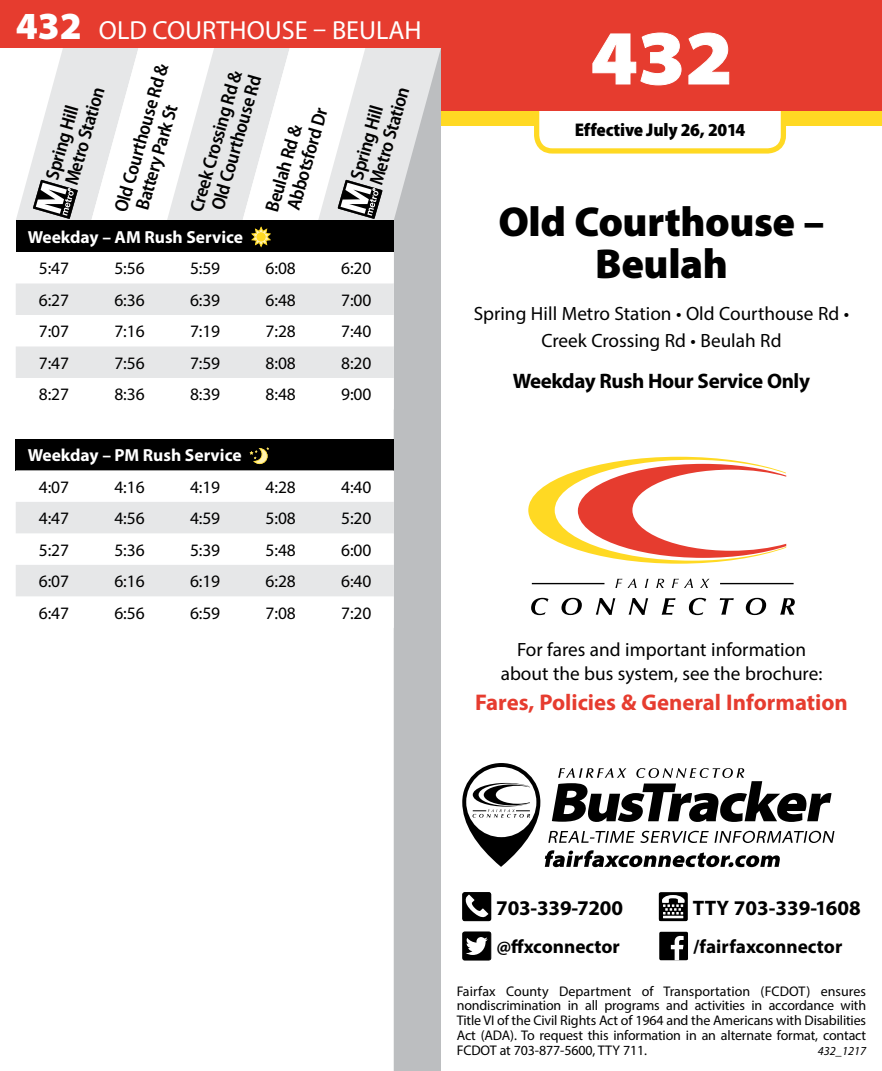
<style>
.page{position:relative;width:882px;height:1071px;background:#fff}
.page>*{position:absolute;margin:0;border:0;box-sizing:border-box;transform-origin:0 0}
.t1{font:900 semi-expanded 77px "Myriad Pro";color:#fff}
.t2{font:900 42px/42px "Myriad Pro";letter-spacing:-.01em;color:#000;text-align:center}
.t3{font:26.25px "Myriad Pro";color:#fff}
.t4{font:700 22.75px "Myriad Pro";color:#e63c2f}
.t5{font:700 21px "Myriad Pro";letter-spacing:-.02em;color:#000}
.t6{font:700 21px "Myriad Pro";color:#000}
.t7{font:19.25px/23.6px "Myriad Pro";color:#000;text-align:center}
.t8{font:600 semi-condensed 19.25px/20.1px "Myriad Pro";color:#000}
.t9{font:700 19.25px "Myriad Pro";color:#000}
.t10{font:900 semi-condensed 18.38px "Myriad Pro";letter-spacing:-.01em;color:#000}
.t11{font:17.5px "Myriad Pro";letter-spacing:-.005em;color:#000}
.t12{font:700 17.5px "Myriad Pro";color:#fff}
.t13{font:14px/14.9px "Myriad Pro";letter-spacing:-.01em;color:#000;text-align:justify}
.t14{font:italic 12.25px "Myriad Pro";color:#000}
.s1{font-weight:900;font-size:38.5px}
</style>
<div class="page">
<div style="left:441px;top:110px;width:441px;height:16px;background:#ffd923"></div>
<div style="left:537px;top:70px;width:246px;height:81px;background:#fff;border-radius:16px"></div>
<div style="left:534px;top:67px;width:252px;height:87px;border:5px solid #ffd923;border-radius:16px"></div>
<div style="left:441px;top:0;width:441px;height:110px;background:#e63c2f"></div>
<div style="left:394px;top:47px;width:47px;height:1024px;background:#bcbec0"></div>
<div style="left:0;top:0;width:441px;height:47px;background:#e63c2f"></div>
<svg style="left:528px;top:457px;width:258px;height:107px"></svg>
<svg style="left:531px;top:598px;width:18px;height:17px"></svg>
<svg style="left:561px;top:598px;width:21px;height:17px"></svg>
<svg style="left:596px;top:598px;width:19px;height:17px"></svg>
<svg style="left:629px;top:598px;width:19px;height:17px"></svg>
<svg style="left:662px;top:598px;width:14px;height:17px"></svg>
<svg style="left:689px;top:598px;width:17px;height:17px"></svg>
<svg style="left:720px;top:598px;width:14px;height:17px"></svg>
<svg style="left:746px;top:598px;width:20px;height:17px"></svg>
<svg style="left:780px;top:598px;width:15px;height:17px"></svg>
<svg style="left:615px;top:579px;width:22px;height:9px"></svg>
<svg style="left:645px;top:579px;width:4px;height:9px"></svg>
<svg style="left:656px;top:579px;width:8px;height:9px"></svg>
<svg style="left:672px;top:579px;width:21px;height:9px"></svg>
<svg style="left:700px;top:579px;width:10px;height:9px"></svg>
<hr style="left:532px;top:583px;width:72px;height:1px;background:#000">
<hr style="left:720px;top:583px;width:74px;height:1px;background:#000">
<svg style="left:462px;top:763px;width:372px;height:104px"></svg>
<div style="left:463px;top:932px;width:28px;height:28px;background:#000;border-radius:2px"></div>
<svg style="left:466px;top:937px;width:22px;height:18px"></svg>
<div style="left:462px;top:932px;width:29px;height:29px;border:1px solid #000;border-radius:2px"></div>
<svg style="left:464px;top:894px;width:27px;height:27px"></svg>
<div style="left:462px;top:892px;width:29px;height:29px;border:1px solid #000;border-radius:2px"></div>
<svg style="left:659px;top:932px;width:29px;height:29px"></svg>
<div style="left:659px;top:892px;width:29px;height:29px;background:#303030;border-radius:2px"></div>
<svg style="left:659px;top:893px;width:28px;height:28px"></svg>
<svg style="left:592px;top:32px;width:90px;height:54px"></svg>
<svg style="left:688px;top:32px;width:42px;height:53px"></svg>
<div style="left:16px;top:220px;width:378px;height:32px;background:#000"></div>
<svg style="left:16px;top:283px;width:378px;height:127px"></svg>
<svg style="left:16px;top:284px;width:378px;height:94px"></svg>
<div style="left:16px;top:439px;width:378px;height:31px;background:#000"></div>
<svg style="left:16px;top:470px;width:378px;height:127px"></svg>
<svg style="left:16px;top:502px;width:378px;height:94px"></svg>
<svg style="left:16px;top:47px;width:425px;height:173px"></svg>
<svg style="left:250px;top:447px;width:19px;height:17px"></svg>
<svg style="left:251px;top:227px;width:20px;height:20px"></svg>
<svg style="left:256px;top:232px;width:10px;height:10px"></svg>
<h3 class="t3" style="left:16px;top:14px;width:407px"><span class="s1">432</span> OLD COURTHOUSE – BEULAH</h3>
<h3 class="t8" style="left:113px;top:201px;width:147px;text-indent:-8px;rotate:-74deg">Old Courthouse Rd &amp;<br>Battery Park St</h3>
<h3 class="t8" style="left:186px;top:209px;width:148px;text-align:center;rotate:-74deg">Creek Crossing Rd &amp;<br>Old Courthouse Rd</h3>
<h3 class="t8" style="left:42px;top:176px;width:103px;rotate:-74deg">Spring Hill<br>Metro Station</h3>
<h3 class="t8" style="left:347px;top:176px;width:103px;rotate:-74deg">Spring Hill<br>Metro Station</h3>
<h3 class="t8" style="left:264px;top:201px;width:107px;text-indent:-8px;rotate:-74deg">Beulah Rd &amp;<br>Abbotsford Dr</h3>
<p class="t12" style="left:28px;top:226px;width:217px">Weekday – AM Rush Service</p>
<p class="t11" style="left:39px;top:258px;width:32px">5:47</p>
<p class="t11" style="left:114px;top:258px;width:32px">5:56</p>
<p class="t11" style="left:190px;top:258px;width:32px">5:59</p>
<p class="t11" style="left:266px;top:258px;width:32px">6:08</p>
<p class="t11" style="left:341px;top:258px;width:32px">6:20</p>
<p class="t11" style="left:39px;top:289px;width:32px">6:27</p>
<p class="t11" style="left:114px;top:289px;width:32px">6:36</p>
<p class="t11" style="left:190px;top:289px;width:32px">6:39</p>
<p class="t11" style="left:266px;top:289px;width:32px">6:48</p>
<p class="t11" style="left:341px;top:289px;width:32px">7:00</p>
<p class="t11" style="left:39px;top:321px;width:32px">7:07</p>
<p class="t11" style="left:114px;top:321px;width:32px">7:16</p>
<p class="t11" style="left:190px;top:321px;width:32px">7:19</p>
<p class="t11" style="left:266px;top:321px;width:32px">7:28</p>
<p class="t11" style="left:341px;top:321px;width:32px">7:40</p>
<p class="t11" style="left:39px;top:352px;width:32px">7:47</p>
<p class="t11" style="left:114px;top:352px;width:32px">7:56</p>
<p class="t11" style="left:190px;top:352px;width:32px">7:59</p>
<p class="t11" style="left:266px;top:352px;width:32px">8:08</p>
<p class="t11" style="left:341px;top:352px;width:32px">8:20</p>
<p class="t11" style="left:39px;top:384px;width:32px">8:27</p>
<p class="t11" style="left:114px;top:384px;width:32px">8:36</p>
<p class="t11" style="left:190px;top:384px;width:32px">8:39</p>
<p class="t11" style="left:266px;top:384px;width:32px">8:48</p>
<p class="t11" style="left:341px;top:384px;width:32px">9:00</p>
<p class="t12" style="left:28px;top:444px;width:215px">Weekday – PM Rush Service</p>
<p class="t11" style="left:39px;top:476px;width:32px">4:07</p>
<p class="t11" style="left:114px;top:476px;width:32px">4:16</p>
<p class="t11" style="left:190px;top:476px;width:32px">4:19</p>
<p class="t11" style="left:266px;top:476px;width:32px">4:28</p>
<p class="t11" style="left:341px;top:476px;width:32px">4:40</p>
<p class="t11" style="left:39px;top:508px;width:32px">4:47</p>
<p class="t11" style="left:114px;top:508px;width:32px">4:56</p>
<p class="t11" style="left:190px;top:508px;width:32px">4:59</p>
<p class="t11" style="left:266px;top:508px;width:32px">5:08</p>
<p class="t11" style="left:341px;top:508px;width:32px">5:20</p>
<p class="t11" style="left:39px;top:539px;width:32px">5:27</p>
<p class="t11" style="left:114px;top:539px;width:32px">5:36</p>
<p class="t11" style="left:190px;top:539px;width:32px">5:39</p>
<p class="t11" style="left:266px;top:539px;width:32px">5:48</p>
<p class="t11" style="left:341px;top:539px;width:32px">6:00</p>
<p class="t11" style="left:39px;top:571px;width:32px">6:07</p>
<p class="t11" style="left:114px;top:571px;width:32px">6:16</p>
<p class="t11" style="left:190px;top:571px;width:32px">6:19</p>
<p class="t11" style="left:266px;top:571px;width:32px">6:28</p>
<p class="t11" style="left:341px;top:571px;width:32px">6:40</p>
<p class="t11" style="left:39px;top:602px;width:32px">6:47</p>
<p class="t11" style="left:114px;top:602px;width:32px">6:56</p>
<p class="t11" style="left:190px;top:602px;width:32px">6:59</p>
<p class="t11" style="left:266px;top:602px;width:32px">7:08</p>
<p class="t11" style="left:341px;top:602px;width:32px">7:20</p>
<h1 class="t1" style="left:590px;top:14px;width:144px">432</h1>
<h3 class="t10" style="left:575px;top:120px;width:172px">Effective July 26, 2014</h3>
<h2 class="t2" style="left:498px;top:202px;width:328px">Old Courthouse –<br>Beulah</h2>
<h3 class="t7" style="left:474px;top:300px;width:377px;line-height:26.2px">Spring Hill Metro Station • Old Courthouse Rd •<br>Creek Crossing Rd • Beulah Rd</h3>
<h3 class="t5" style="left:513px;top:367px;width:299px">Weekday Rush Hour Service Only</h3>
<h3 class="t7" style="left:501px;top:638px;width:323px">For fares and important information about the bus system, see the brochure:</h3>
<h3 class="t4" style="left:475px;top:687px;width:374px">Fares, Policies &amp; General Information</h3>
<h3 class="t5" style="left:496px;top:894px;width:128px">703-339-7200</h3>
<h3 class="t9" style="left:496px;top:934px;width:125px">@ffxconnector</h3>
<h3 class="t6" style="left:693px;top:894px;width:169px">TTY 703-339-1608</h3>
<h3 class="t9" style="left:693px;top:934px;width:151px">/fairfaxconnector</h3>
<p class="t13" style="left:457px;top:983px;width:411px">Fairfax County Department of Transportation (FCDOT) ensures nondiscrimination in all programs and activities in accordance with Title VI of the Civil Rights Act of 1964 and the Americans with Disabilities Act (ADA). To request this information in an alternate format, contact FCDOT at 703-877-5600, TTY 711.</p>
<p class="t14" style="left:818px;top:1044px;width:50px">432_1217</p>
</div>
